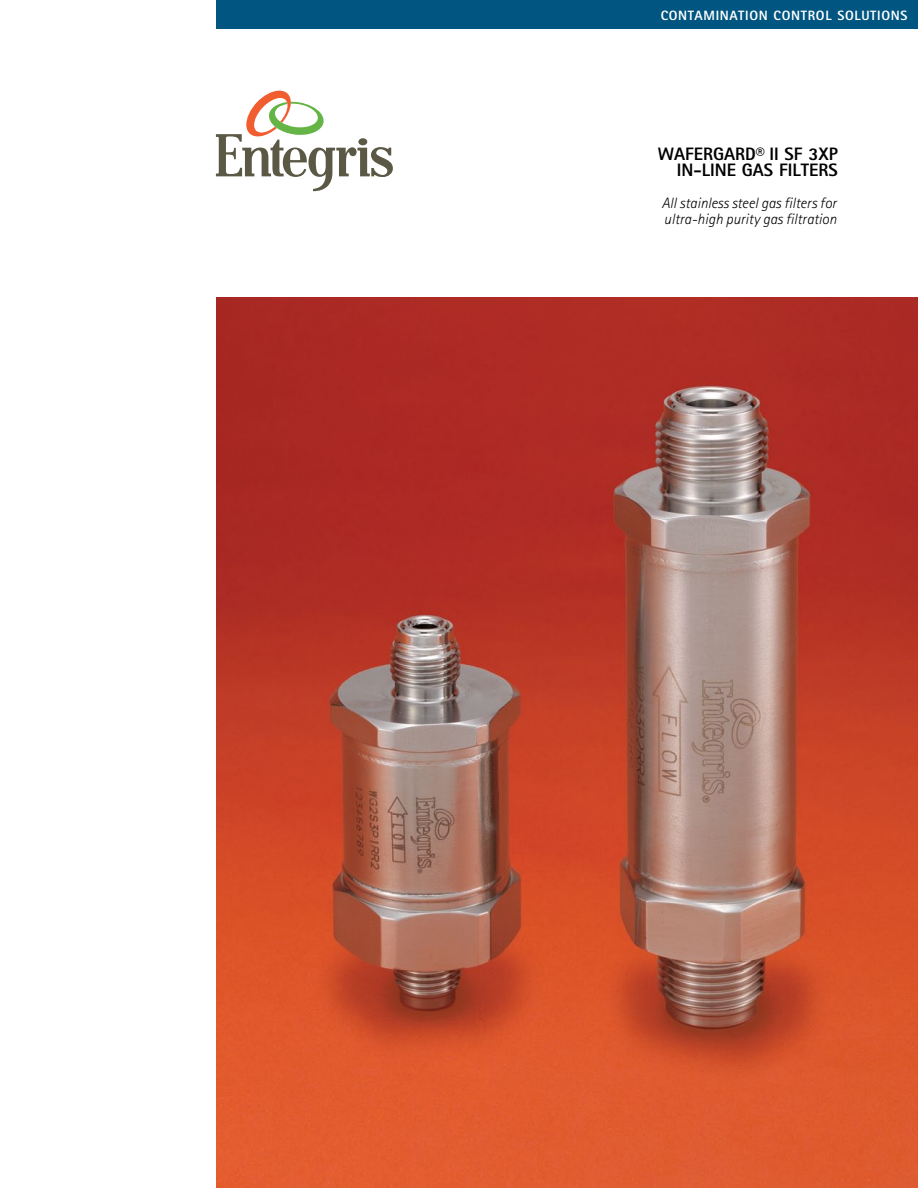
<style>
.page{position:relative;width:918px;height:1188px;background:#fff}
.page>*{position:absolute;margin:0;border:0;box-sizing:border-box;transform-origin:0 0}
.t1{font:800 18px/16.5px "Rotis Sans Serif";color:#000;text-align:right}
.t2{font:italic 300 15px/16.5px "Rotis Sans Serif";color:#000}
.t3{font:800 13.5px "Rotis Sans Serif";letter-spacing:.05em;color:#fff}
</style>
<div class="page">
<svg style="left:216px;top:91px;width:177px;height:100px"></svg>
<div style="left:216px;top:0;width:702px;height:28px;background:#005581"></div>
<img style="left:216px;top:297px;width:702px;height:891px">
<p class="t3" style="left:661px;top:7px;width:248px">CONTAMINATION CONTROL SOLUTIONS</p>
<p class="t1" style="left:658px;top:145px;width:181px">WAFERGARD® II SF 3XP<br>IN-LINE GAS FILTERS</p>
<p class="t2" style="left:662px;top:195px;width:176px">All stainless steel gas filters for ultra-high purity gas filtration</p>
</div>
